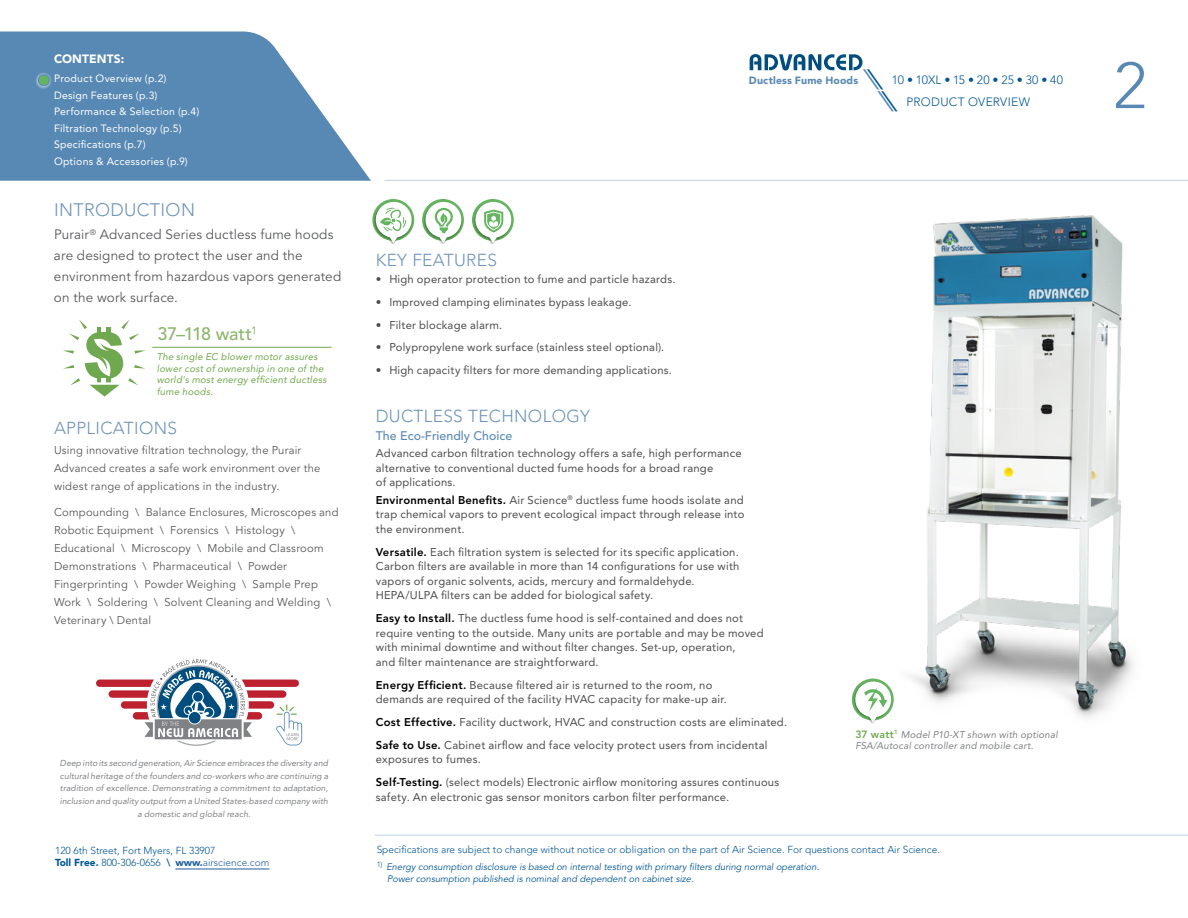
<style>
.page{position:relative;width:1188px;height:918px;background:#fff}
.page>*{position:absolute;margin:0;border:0;box-sizing:border-box;transform-origin:0 0}
.t1{font:300 64.5px "Avenir LT Std";color:#5889b4}
.t2{font:300 18px "Avenir LT Std";letter-spacing:.02em;color:#6d94ba}
.t3{font:500 18px "Avenir LT Std";letter-spacing:-.015em;color:#8db66d}
.t4{font:300 17.25px "Avenir LT Std";letter-spacing:.02em;color:#6d94ba}
.t5{font:13.5px/21px "Avenir LT Std";letter-spacing:.01em;color:#58595b}
.t6{font:500 12.3px "Avenir LT Std";color:#5889b4}
.t7{font:300 12px "Avenir LT Std";letter-spacing:.015em;color:#005695}
.t8{font:900 12px "Avenir LT Std";letter-spacing:.01em;color:#fff}
.t9{font:11.25px/14.7px "Avenir LT Std";letter-spacing:.02em;color:#4d4d4f}
.t10{font:11.25px/18px "Avenir LT Std";letter-spacing:.015em;color:#58595b}
.t11{font:10.5px/16.5px "Avenir LT Std";letter-spacing:.02em;color:#fff}
.t12{font:900 10.5px "Avenir LT Std";letter-spacing:.015em;color:#5889b4}
.t13{font:300 10.2px/12px "Avenir LT Std";color:#005695}
.t14{font:italic 9.75px/11.7px "Avenir LT Std";letter-spacing:.02em;color:#72a94e}
.t15{font:italic 9.75px/11.7px "Avenir LT Std";letter-spacing:.02em;color:#808285}
.t16{font:italic 9.3px/12px "Avenir LT Std";color:#005695}
.t17{font:italic 8.7px/12.8px "Avenir LT Std";letter-spacing:.005em;color:#808285;text-align:center}
.s1{font-family:"ITC Avant Garde Std";font-weight:400;font-style:italic;font-size:24px;color:#5889b4}
.s2{font-family:"ITC Avant Garde Std";font-weight:400;font-style:italic;font-size:24px}
.s3{font-weight:800;color:#000}
.s4{font-weight:800;font-style:normal;font-size:10.5px;color:#72a94e}
.s5{font-weight:900}
.s6{font-weight:800}
.s7{font-weight:900;color:#215e9e}
.s8{color:#215e9e}
</style>
<div class="page">
<img style="left:910px;top:215px;width:223px;height:503px">
<svg style="left:0;top:32px;width:371px;height:149px;background:#709abf"></svg>
<svg style="left:96px;top:659px;width:206px;height:87px"></svg>
<svg style="left:35px;top:72px;width:17px;height:16px"></svg>
<div style="left:38px;top:75px;width:11px;height:11px;background:#65b460;border-radius:50%"></div>
<div style="left:38px;top:75px;width:11px;height:11px;border:1px solid #5889b4;border-radius:50%"></div>
<hr style="left:384px;top:180px;width:804px;height:1px;background:#5889b4">
<hr style="left:175px;top:869px;width:94px;height:1px;background:#215e9e">
<hr style="left:375px;top:835px;width:813px;height:1px;background:#5889b4">
<img style="left:387px;top:199px;width:28px;height:45px">
<svg style="left:372px;top:200px;width:42px;height:43px"></svg>
<img style="left:422px;top:199px;width:42px;height:45px">
<svg style="left:424px;top:200px;width:39px;height:43px"></svg>
<img style="left:472px;top:199px;width:42px;height:45px">
<svg style="left:473px;top:200px;width:40px;height:43px"></svg>
<hr style="left:152px;top:347px;width:180px;height:1px;background:#72a94e">
<svg style="left:63px;top:320px;width:83px;height:77px"></svg>
<img style="left:851px;top:693px;width:43px;height:13px">
<svg style="left:853px;top:679px;width:40px;height:44px"></svg>
<svg style="left:750px;top:54px;width:112px;height:17px"></svg>
<p class="t8" style="left:54px;top:51px;width:72px">CONTENTS:</p>
<p class="t11" style="left:54px;top:70px;width:147px">Product Overview (p.2)<br>Design Features (p.3)<br>Performance &amp; Selection (p.4)<br>Filtration Technology (p.5)<br>Specifications (p.7)<br>Options &amp; Accessories (p.9)</p>
<h2 class="t2" style="left:54px;top:199px;width:143px">INTRODUCTION</h2>
<p class="t5" style="left:54px;top:225px;width:289px">Purair<sup>®</sup> Advanced Series ductless fume hoods are designed to protect the user and the environment from hazardous vapors generated on the work surface.</p>
<h2 class="t3" style="left:157px;top:324px;width:101px">37–118 watt<sup>1</sup></h2>
<p class="t14" style="left:157px;top:351px;width:171px">The single EC blower motor assures lower cost of ownership in one of the world's most energy efficient ductless fume hoods.</p>
<h3 class="t4" style="left:376px;top:250px;width:123px">KEY FEATURES</h3>
<p class="t9" style="left:376px;top:272px;width:301px">• High operator protection to fume and particle hazards.</p>
<p class="t9" style="left:376px;top:295px;width:257px">• Improved clamping eliminates bypass leakage.</p>
<p class="t9" style="left:376px;top:318px;width:128px">• Filter blockage alarm.</p>
<p class="t9" style="left:376px;top:340px;width:290px">• Polypropylene work surface (stainless steel optional).</p>
<p class="t9" style="left:376px;top:363px;width:298px">• High capacity filters for more demanding applications.</p>
<p class="t12" style="left:749px;top:74px;width:111px">Ductless Fume Hoods</p>
<p class="t7" style="left:867px;top:73px;width:197px"><span class="s1">\</span><span class="s2">\</span>10 • 10XL • 15 • 20 • 25 • 30 • 40</p>
<p class="t7" style="left:882px;top:95px;width:150px"><span class="s1">\</span><span class="s2">\</span>PRODUCT OVERVIEW</p>
<h3 class="t4" style="left:376px;top:406px;width:216px">DUCTLESS TECHNOLOGY</h3>
<p class="t6" style="left:376px;top:428px;width:138px">The Eco-Friendly Choice</p>
<p class="t9" style="left:376px;top:446px;width:367px">Advanced carbon filtration technology offers a safe, high performance alternative to conventional ducted fume hoods for a broad range<br>of applications.</p>
<p class="t9" style="left:376px;top:492px;width:370px;text-align:justify"><span class="s3">Environmental Benefits.</span> Air Science<sup>®</sup> ductless fume hoods isolate and trap chemical vapors to prevent ecological impact through release into the environment.</p>
<p class="t9" style="left:376px;top:544px;width:365px"><span class="s3">Versatile.</span> Each filtration system is selected for its specific application.<br>Carbon filters are available in more than 14 configurations for use with vapors of organic solvents, acids, mercury and formaldehyde.<br>HEPA/ULPA filters can be added for biological safety.</p>
<p class="t9" style="left:376px;top:611px;width:389px"><span class="s3">Easy to Install.</span> The ductless fume hood is self-contained and does not require venting to the outside. Many units are portable and may be moved with minimal downtime and without filter changes. Set-up, operation,<br>and filter maintenance are straightforward.</p>
<p class="t9" style="left:376px;top:678px;width:353px"><span class="s3">Energy Efficient.</span> Because filtered air is returned to the room, no demands are required of the facility HVAC capacity for make-up air.</p>
<p class="t9" style="left:376px;top:711px;width:413px;line-height:22.8px"><span class="s3">Cost Effective.</span> Facility ductwork, HVAC and construction costs are eliminated.<br><span class="s3">Safe to Use.</span> Cabinet airflow and face velocity protect users from incidental</p>
<p class="t9" style="left:376px;top:748px;width:405px;line-height:22.8px">exposures to fumes.<br><span class="s3">Self-Testing.</span> (select models) Electronic airflow monitoring assures continuous</p>
<p class="t9" style="left:376px;top:790px;width:355px">safety. An electronic gas sensor monitors carbon filter performance.</p>
<h3 class="t4" style="left:54px;top:418px;width:125px">APPLICATIONS</h3>
<p class="t10" style="left:54px;top:442px;width:268px">Using innovative filtration technology, the Purair<br>Advanced creates a safe work environment over the widest range of applications in the industry.</p>
<p class="t10" style="left:54px;top:504px;width:286px">Compounding \ Balance Enclosures, Microscopes and Robotic Equipment \ Forensics \ Histology \ Educational \ Microscopy \ Mobile and Classroom Demonstrations \ Pharmaceutical \ Powder Fingerprinting \ Powder Weighing \ Sample Prep Work \ Soldering \ Solvent Cleaning and Welding \ Veterinary \ Dental</p>
<p class="t15" style="left:855px;top:729px;width:204px"><span class="s4">37 watt</span><sup>1</sup> Model P10-XT shown with optional<br>FSA/Autocal controller and mobile cart.</p>
<p class="t17" style="left:60px;top:757px;width:270px">Deep into its second generation, Air Science embraces the diversity and cultural heritage of the founders and co-workers who are continuing a tradition of excellence. Demonstrating a commitment to adaptation, inclusion and quality output from a United States-based company with a domestic and global reach.</p>
<p class="t13" style="left:55px;top:845px;width:216px">120 6th Street, Fort Myers, FL 33907<br><span class="s5">Toll Free.</span> 800-306-0656 <span class="s6">\</span> <span class="s7">www.</span><span class="s8">airscience.com</span></p>
<p class="t13" style="left:377px;top:844px;width:565px">Specifications are subject to change without notice or obligation on the part of Air Science. For questions contact Air Science.</p>
<p class="t16" style="left:387px;top:861px;width:434px;text-indent:-10px"><sup>1)</sup> Energy consumption disclosure is based on internal testing with primary filters during normal operation.<br>Power consumption published is nominal and dependent on cabinet size.</p>
<h1 class="t1" style="left:1113px;top:48px;width:35px">2</h1>
</div>
